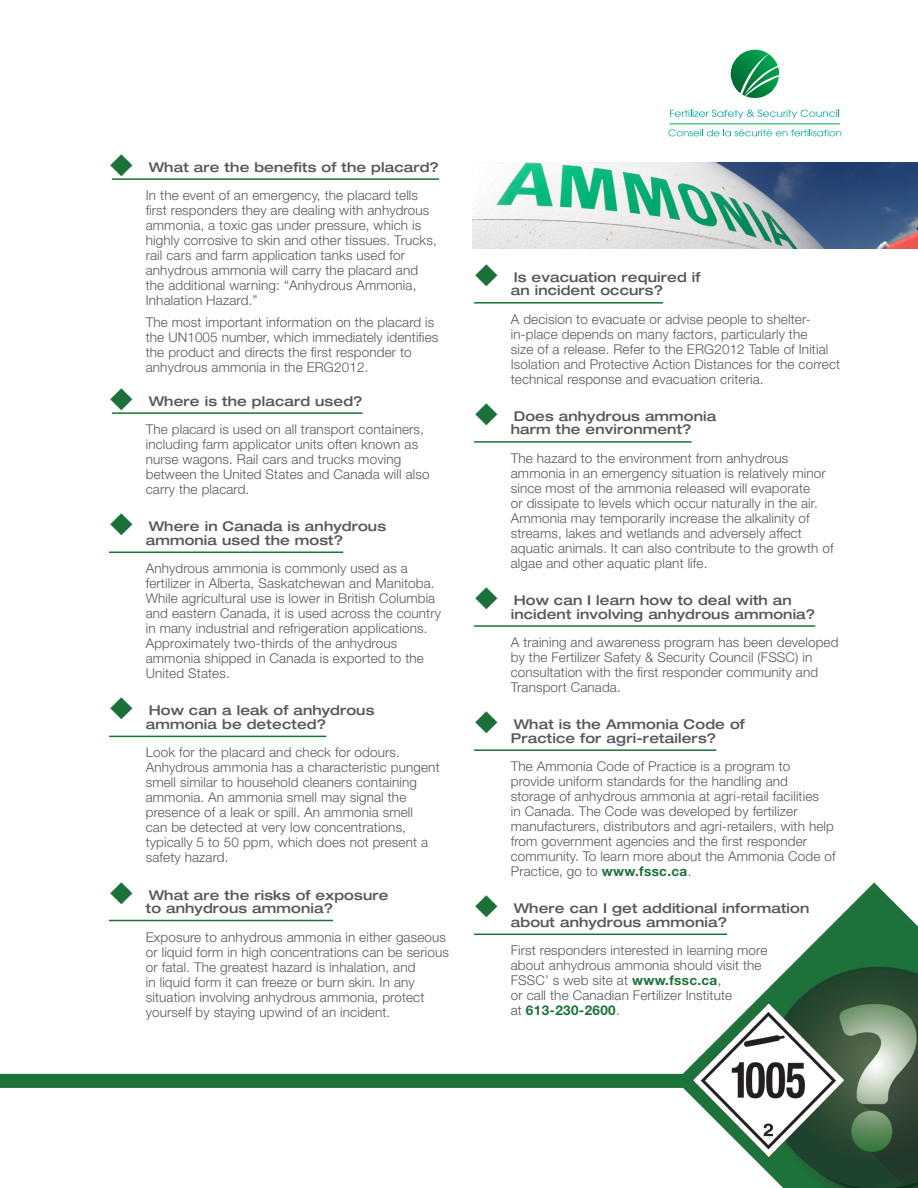
<style>
.page{position:relative;width:918px;height:1188px;background:#fff}
.page>*{position:absolute;margin:0;border:0;box-sizing:border-box;transform-origin:0 0}
.answer{font:300 13.5px/15px "Helvetica Neue LT Std";letter-spacing:.01em;color:#57585a}
.answer_continued{font:300 13.5px/15px "Helvetica Neue LT Std";letter-spacing:.01em;color:#57585a}
.t1{font:500 expanded 13.5px/13.5px "Helvetica Neue LT Std";letter-spacing:.01em;color:#57585a}
.s1{font-weight:700;color:#1b7139}
</style>
<div class="page">
<img style="left:0;top:49px;width:918px;height:1139px">
<svg style="left:731px;top:50px;width:48px;height:53px"></svg>
<svg style="left:670px;top:110px;width:169px;height:9px"></svg>
<hr style="left:670px;top:124px;width:170px;height:1px;background:#00a94e">
<svg style="left:669px;top:129px;width:172px;height:7px"></svg>
<img style="left:472px;top:162px;width:446px;height:87px">
<hr style="left:474px;top:302px;width:189px;height:2px;background:#1b7139">
<hr style="left:474px;top:441px;width:218px;height:2px;background:#1b7139">
<hr style="left:474px;top:625px;width:341px;height:2px;background:#1b7139">
<hr style="left:474px;top:749px;width:242px;height:2px;background:#1b7139">
<hr style="left:474px;top:934px;width:253px;height:1px;background:#1b7139">
<hr style="left:112px;top:178px;width:327px;height:2px;background:#1b7139">
<hr style="left:112px;top:412px;width:251px;height:2px;background:#1b7139">
<hr style="left:109px;top:552px;width:234px;height:1px;background:#1b7139">
<hr style="left:109px;top:736px;width:217px;height:1px;background:#1b7139">
<hr style="left:109px;top:920px;width:224px;height:1px;background:#1b7139">
<svg style="left:475px;top:264px;width:22px;height:22px"></svg>
<svg style="left:475px;top:403px;width:22px;height:22px"></svg>
<svg style="left:475px;top:587px;width:22px;height:22px"></svg>
<svg style="left:475px;top:711px;width:22px;height:22px"></svg>
<svg style="left:475px;top:895px;width:22px;height:23px"></svg>
<svg style="left:110px;top:153px;width:22px;height:23px"></svg>
<svg style="left:110px;top:387px;width:22px;height:23px"></svg>
<svg style="left:110px;top:513px;width:22px;height:23px"></svg>
<svg style="left:110px;top:697px;width:22px;height:23px"></svg>
<svg style="left:110px;top:881px;width:22px;height:23px"></svg>
<p class="t1" style="left:149px;top:160px;width:292px">What are the benefits of the placard?</p>
<p class="answer_continued" style="left:146px;top:188px;width:293px">In the event of an emergency, the placard tells first responders they are dealing with anhydrous ammonia, a toxic gas under pressure, which is highly corrosive to skin and other tissues. Trucks, rail cars and farm application tanks used for anhydrous ammonia will carry the placard and the additional warning: “Anhydrous Ammonia, Inhalation Hazard.”</p>
<p class="answer_continued" style="left:146px;top:314px;width:294px">The most important information on the placard is the UN1005 number, which immediately identifies the product and directs the first responder to anhydrous ammonia in the ERG2012.</p>
<p class="t1" style="left:149px;top:394px;width:216px">Where is the placard used?</p>
<p class="answer" style="left:146px;top:422px;width:285px">The placard is used on all transport containers, including farm applicator units often known as nurse wagons. Rail cars and trucks moving between the United States and Canada will also carry the placard.</p>
<p class="t1" style="left:146px;top:519px;width:242px">Where in Canada is anhydrous ammonia used the most?</p>
<p class="answer" style="left:146px;top:561px;width:297px">Anhydrous ammonia is commonly used as a fertilizer in Alberta, Saskatchewan and Manitoba.<br>While agricultural use is lower in British Columbia and eastern Canada, it is used across the country in many industrial and refrigeration applications.<br>Approximately two-thirds of the anhydrous ammonia shipped in Canada is exported to the United States.</p>
<p class="t1" style="left:146px;top:704px;width:230px">How can a leak of anhydrous ammonia be detected?</p>
<p class="answer" style="left:146px;top:745px;width:295px">Look for the placard and check for odours.<br>Anhydrous ammonia has a characteristic pungent smell similar to household cleaners containing ammonia. An ammonia smell may signal the presence of a leak or spill. An ammonia smell<br>can be detected at very low concentrations, typically 5 to 50 ppm, which does not present a safety hazard.</p>
<p class="t1" style="left:146px;top:888px;width:244px">What are the risks of exposure to anhydrous ammonia?</p>
<p class="answer" style="left:146px;top:929px;width:305px">Exposure to anhydrous ammonia in either gaseous or liquid form in high concentrations can be serious or fatal. The greatest hazard is inhalation, and<br>in liquid form it can freeze or burn skin. In any situation involving anhydrous ammonia, protect yourself by staying upwind of an incident.</p>
<p class="t1" style="left:511px;top:270px;width:191px">Is evacuation required if an incident occurs?</p>
<p class="answer" style="left:511px;top:311px;width:331px">A decision to evacuate or advise people to shelter&shy;in-place depends on many factors, particularly the<br>size of a release. Refer to the ERG2012 Table of Initial Isolation and Protective Action Distances for the correct technical response and evacuation criteria.</p>
<p class="t1" style="left:511px;top:409px;width:207px">Does anhydrous ammonia harm the environment?</p>
<p class="answer" style="left:511px;top:450px;width:324px">The hazard to the environment from anhydrous ammonia in an emergency situation is relatively minor since most of the ammonia released will evaporate<br>or dissipate to levels which occur naturally in the air.<br>Ammonia may temporarily increase the alkalinity of streams, lakes and wetlands and adversely affect aquatic animals. It can also contribute to the growth of algae and other aquatic plant life.</p>
<p class="t1" style="left:511px;top:593px;width:306px">How can I learn how to deal with an incident involving anhydrous ammonia?</p>
<p class="answer" style="left:511px;top:634px;width:329px">A training and awareness program has been developed by the Fertilizer Safety &amp; Security Council (FSSC) in consultation with the first responder community and Transport Canada.</p>
<p class="t1" style="left:511px;top:717px;width:236px">What is the Ammonia Code of<br>Practice for agri-retailers?</p>
<p class="answer" style="left:511px;top:759px;width:326px">The Ammonia Code of Practice is a program to provide uniform standards for the handling and storage of anhydrous ammonia at agri-retail facilities<br>in Canada. The Code was developed by fertilizer manufacturers, distributors and agri-retailers, with help from government agencies and the first responder community. To learn more about the Ammonia Code of Practice, go to <span class="s1">www.fssc.ca</span>.</p>
<p class="t1" style="left:511px;top:901px;width:300px">Where can I get additional information about anhydrous ammonia?</p>
<p class="answer" style="left:511px;top:943px;width:258px">First responders interested in learning more about anhydrous ammonia should visit the FSSC’ s web site at <span class="s1">www.fssc.ca</span>,<br>or call the Canadian Fertilizer Institute<br>at <span class="s1">613-230-2600</span>.</p>
</div>
